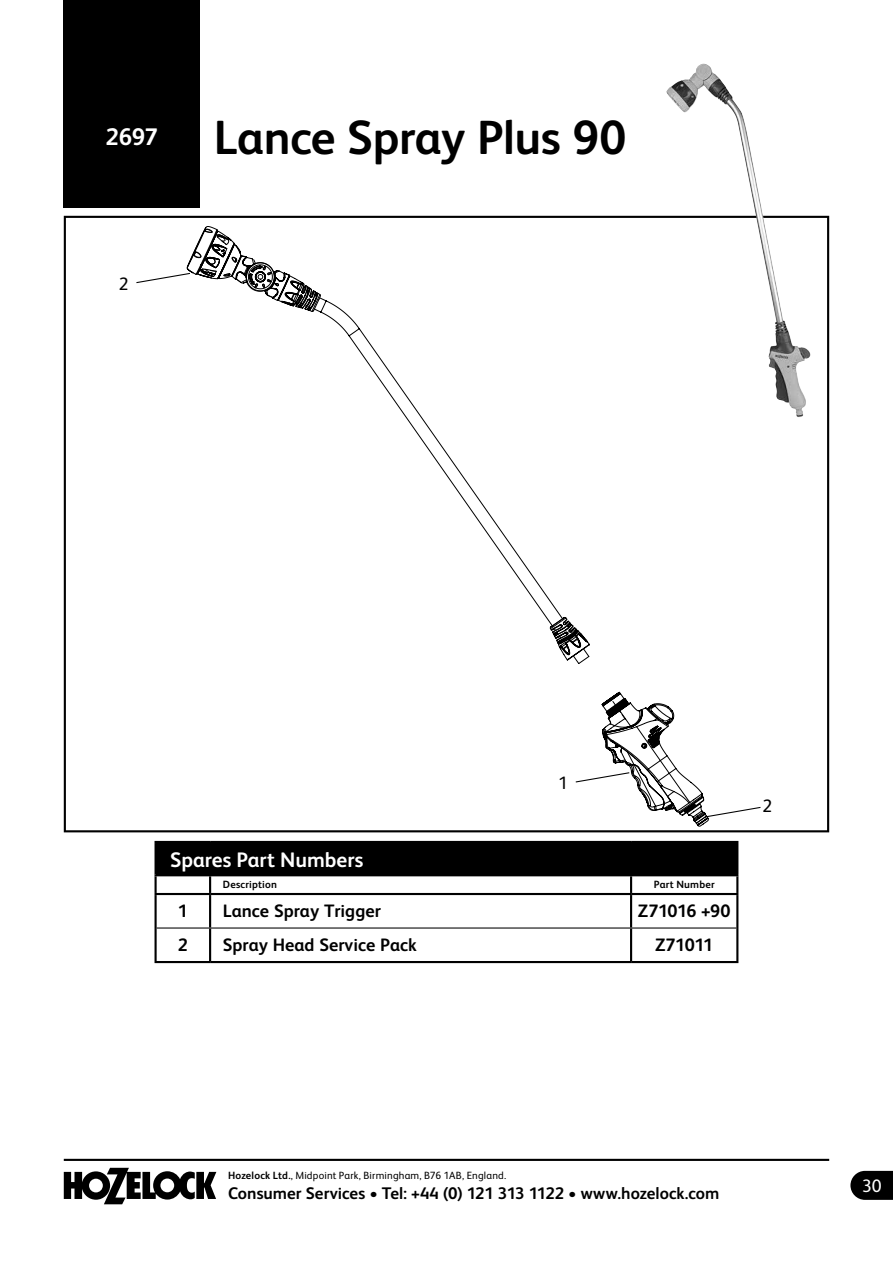
<style>
.page{position:relative;width:893px;height:1263px;background:#fff}
.page>*{position:absolute;margin:0;border:0;box-sizing:border-box;transform-origin:0 0}
.t1{font:700 48px "FS Albert Pro";letter-spacing:-.01em;color:#000}
.t2{font:700 21px "FS Albert Pro";color:#fff}
.t3{font:700 18px "FS Albert Pro";color:#000}
.t4{font:700 18px "FS Albert Pro";letter-spacing:-.02em;color:#000}
.t5{font:18px "FS Albert Pro";color:#000}
.t6{font:18px "FS Albert Pro";color:#fff}
.t7{font:700 16.8px "FS Albert Pro";color:#000}
.t8{font:10.5px "FS Albert Pro";letter-spacing:.015em;color:#000}
.t9{font:700 10.5px "FS Albert Pro";letter-spacing:.015em;color:#000}
.s1{font-weight:700}
</style>
<div class="page">
<svg style="left:64px;top:1168px;width:152px;height:36px"></svg>
<svg style="left:850px;top:1171px;width:43px;height:29px"></svg>
<hr style="left:64px;top:1159px;width:765px;height:2px;background:#000">
<div style="left:64px;top:0;width:136px;height:207px;background:#000"></div>
<div style="left:156px;top:842px;width:581px;height:33px;background:#000"></div>
<hr style="left:155px;top:841px;width:55px;height:2px;background:#000">
<hr style="left:155px;top:843px;width:2px;height:31px;background:#000">
<hr style="left:210px;top:841px;width:421px;height:2px;background:#000">
<hr style="left:631px;top:841px;width:107px;height:2px;background:#000">
<hr style="left:736px;top:843px;width:2px;height:31px;background:#000">
<hr style="left:155px;top:874px;width:55px;height:2px;background:#000">
<svg style="left:155px;top:876px;width:2px;height:17px"></svg>
<hr style="left:210px;top:874px;width:421px;height:2px;background:#000">
<svg style="left:209px;top:876px;width:2px;height:17px"></svg>
<hr style="left:631px;top:874px;width:107px;height:2px;background:#000">
<svg style="left:630px;top:876px;width:2px;height:17px"></svg>
<svg style="left:736px;top:876px;width:2px;height:17px"></svg>
<hr style="left:155px;top:893px;width:55px;height:2px;background:#000">
<hr style="left:155px;top:895px;width:2px;height:33px;background:#000">
<hr style="left:210px;top:893px;width:421px;height:2px;background:#000">
<hr style="left:209px;top:895px;width:2px;height:32px;background:#000">
<hr style="left:631px;top:893px;width:107px;height:2px;background:#000">
<hr style="left:630px;top:895px;width:2px;height:32px;background:#000">
<hr style="left:736px;top:895px;width:2px;height:33px;background:#000">
<hr style="left:155px;top:928px;width:2px;height:33px;background:#000">
<hr style="left:209px;top:928px;width:2px;height:33px;background:#000">
<hr style="left:630px;top:928px;width:2px;height:33px;background:#000">
<hr style="left:736px;top:928px;width:2px;height:33px;background:#000">
<hr style="left:155px;top:961px;width:55px;height:2px;background:#000">
<hr style="left:210px;top:961px;width:421px;height:2px;background:#000">
<hr style="left:631px;top:961px;width:107px;height:2px;background:#000">
<hr style="left:157px;top:927px;width:53px;height:1px;background:#000">
<hr style="left:210px;top:927px;width:421px;height:1px;background:#000">
<hr style="left:631px;top:927px;width:105px;height:1px;background:#000">
<svg style="left:197px;top:231px;width:44px;height:48px"></svg>
<svg style="left:210px;top:253px;width:498px;height:572px"></svg>
<svg style="left:136px;top:272px;width:55px;height:12px"></svg>
<svg style="left:575px;top:693px;width:186px;height:125px"></svg>
<img style="left:666px;top:66px;width:123px;height:339px">
<h1 class="t1" style="left:106px;top:104px;width:522px"><sup>2697</sup> Lance Spray Plus 90</h1>
<p class="t5" style="left:119px;top:271px;width:11px">2</p>
<p class="t5" style="left:558px;top:770px;width:11px">1</p>
<p class="t2" style="left:170px;top:845px;width:195px">Spares Part Numbers</p>
<p class="t9" style="left:223px;top:877px;width:56px">Description</p>
<p class="t9" style="left:654px;top:877px;width:62px">Part Number</p>
<p class="t3" style="left:178px;top:898px;width:12px">1</p>
<p class="t3" style="left:223px;top:898px;width:159px">Lance Spray Trigger</p>
<p class="t4" style="left:638px;top:898px;width:94px">Z71016 +90</p>
<p class="t3" style="left:178px;top:932px;width:12px">2</p>
<p class="t3" style="left:223px;top:932px;width:196px">Spray Head Service Pack</p>
<p class="t3" style="left:655px;top:932px;width:60px">Z71011</p>
<p class="t5" style="left:763px;top:793px;width:11px">2</p>
<p class="t8" style="left:228px;top:1168px;width:280px"><span class="s1">Hozelock Ltd.</span>, Midpoint Park, Birmingham, B76 1AB, England.</p>
<p class="t7" style="left:228px;top:1181px;width:493px">Consumer Services • Tel: +44 (0) 121 313 1122 • www.hozelock.com</p>
<p class="t6" style="left:862px;top:1173px;width:21px">30</p>
</div>
